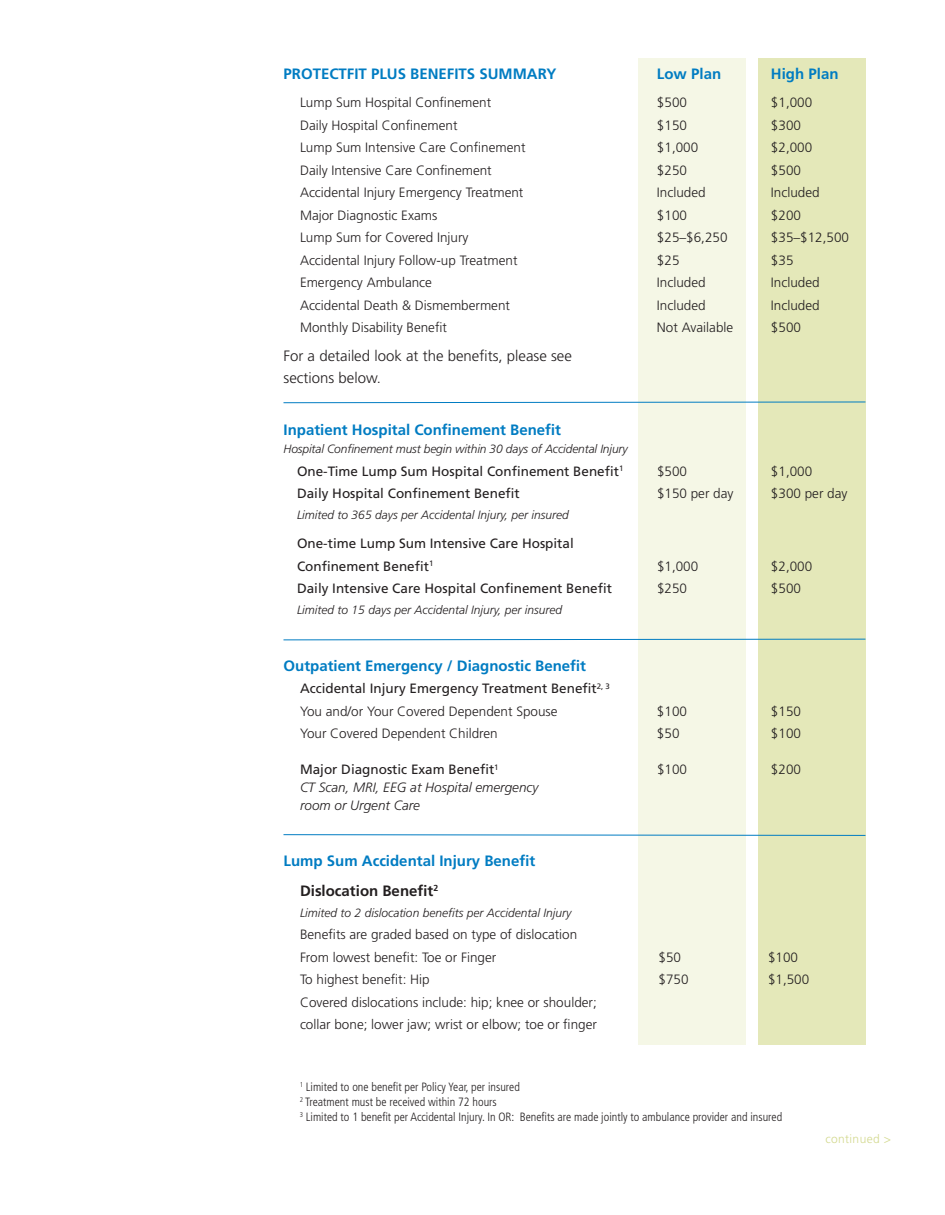
<style>
.page{position:relative;width:945px;height:1215px;background:#fff}
.page>*{position:absolute;margin:0;border:0;box-sizing:border-box;transform-origin:0 0}
.t1{font:700 15px "Frutiger LT Std";color:#007cc2}
.t2{font:300 15px/22.5px "Frutiger LT Std";color:#231f20}
.t3{font:700 15px "Frutiger LT Std";color:#231f20}
.t4{font:300 13.5px "Frutiger LT Std";color:#231f20}
.t5{font:13.5px/22.5px "Frutiger LT Std";color:#231f20}
.t6{font:italic 300 13.5px/18px "Frutiger LT Std";color:#231f20}
.t7{font:italic 300 12px "Frutiger LT Std";color:#231f20}
.t8{font:300 condensed 12px/15px "Frutiger LT Std";color:#231f20}
.t9{font:300 12px "Frutiger LT Std";letter-spacing:.03em;color:#d3d98f}
</style>
<div class="page">
<div style="left:638px;top:59px;width:108px;height:986px;background:#f5f7e6"></div>
<div style="left:758px;top:59px;width:108px;height:986px;background:#e4e8b9"></div>
<svg style="left:283px;top:401px;width:583px;height:2px"></svg>
<svg style="left:283px;top:834px;width:583px;height:2px"></svg>
<svg style="left:283px;top:638px;width:583px;height:3px"></svg>
<p class="t1" style="left:284px;top:65px;width:274px">PROTECTFIT PLUS BENEFITS SUMMARY</p>
<p class="t1" style="left:657px;top:65px;width:66px">Low Plan</p>
<p class="t1" style="left:771px;top:65px;width:69px">High Plan</p>
<p class="t4" style="left:300px;top:95px;width:193px">Lump Sum Hospital Confinement</p>
<p class="t4" style="left:657px;top:95px;width:32px">$500</p>
<p class="t4" style="left:771px;top:95px;width:43px">$1,000</p>
<p class="t4" style="left:300px;top:117px;width:159px">Daily Hospital Confinement</p>
<p class="t4" style="left:657px;top:117px;width:32px">$150</p>
<p class="t4" style="left:771px;top:117px;width:32px">$300</p>
<p class="t4" style="left:300px;top:140px;width:227px">Lump Sum Intensive Care Confinement</p>
<p class="t4" style="left:657px;top:140px;width:43px">$1,000</p>
<p class="t4" style="left:771px;top:140px;width:43px">$2,000</p>
<p class="t4" style="left:300px;top:162px;width:193px">Daily Intensive Care Confinement</p>
<p class="t4" style="left:657px;top:162px;width:32px">$250</p>
<p class="t4" style="left:771px;top:162px;width:32px">$500</p>
<p class="t4" style="left:300px;top:185px;width:225px">Accidental Injury Emergency Treatment</p>
<p class="t4" style="left:657px;top:185px;width:50px">Included</p>
<p class="t4" style="left:771px;top:185px;width:50px">Included</p>
<p class="t4" style="left:300px;top:207px;width:139px">Major Diagnostic Exams</p>
<p class="t4" style="left:657px;top:207px;width:32px">$100</p>
<p class="t4" style="left:771px;top:207px;width:32px">$200</p>
<p class="t4" style="left:300px;top:230px;width:170px">Lump Sum for Covered Injury</p>
<p class="t4" style="left:657px;top:230px;width:72px">$25–$6,250</p>
<p class="t4" style="left:771px;top:230px;width:80px">$35–$12,500</p>
<p class="t4" style="left:300px;top:252px;width:219px">Accidental Injury Follow-up Treatment</p>
<p class="t4" style="left:657px;top:252px;width:24px">$25</p>
<p class="t4" style="left:771px;top:252px;width:24px">$35</p>
<p class="t4" style="left:300px;top:275px;width:134px">Emergency Ambulance</p>
<p class="t4" style="left:657px;top:275px;width:50px">Included</p>
<p class="t4" style="left:771px;top:275px;width:50px">Included</p>
<p class="t4" style="left:300px;top:297px;width:212px">Accidental Death &amp; Dismemberment</p>
<p class="t4" style="left:657px;top:297px;width:50px">Included</p>
<p class="t4" style="left:771px;top:297px;width:50px">Included</p>
<p class="t4" style="left:300px;top:320px;width:149px">Monthly Disability Benefit</p>
<p class="t4" style="left:657px;top:320px;width:78px">Not Available</p>
<p class="t4" style="left:771px;top:320px;width:32px">$500</p>
<p class="t2" style="left:284px;top:345px;width:290px">For a detailed look at the benefits, please see sections below.</p>
<p class="t1" style="left:284px;top:421px;width:279px">Inpatient Hospital Confinement Benefit</p>
<p class="t7" style="left:284px;top:442px;width:346px">Hospital Confinement must begin within 30 days of Accidental Injury</p>
<p class="t5" style="left:297px;top:460px;width:328px">One-Time Lump Sum Hospital Confinement Benefit<sup>1</sup></p>
<p class="t4" style="left:657px;top:463px;width:32px">$500</p>
<p class="t4" style="left:771px;top:463px;width:43px">$1,000</p>
<p class="t5" style="left:297px;top:482px;width:224px">Daily Hospital Confinement Benefit</p>
<p class="t4" style="left:657px;top:486px;width:78px">$150 per day</p>
<p class="t4" style="left:771px;top:486px;width:78px">$300 per day</p>
<p class="t7" style="left:297px;top:508px;width:273px">Limited to 365 days per Accidental Injury, per insured</p>
<p class="t5" style="left:297px;top:533px;width:278px">One-time Lump Sum Intensive Care Hospital<br>Confinement Benefit<sup>1</sup></p>
<p class="t4" style="left:657px;top:559px;width:43px">$1,000</p>
<p class="t4" style="left:771px;top:559px;width:43px">$2,000</p>
<p class="t5" style="left:297px;top:578px;width:317px">Daily Intensive Care Hospital Confinement Benefit</p>
<p class="t4" style="left:657px;top:581px;width:32px">$250</p>
<p class="t4" style="left:771px;top:581px;width:32px">$500</p>
<p class="t7" style="left:297px;top:603px;width:267px">Limited to 15 days per Accidental Injury, per insured</p>
<p class="t1" style="left:284px;top:657px;width:304px">Outpatient Emergency / Diagnostic Benefit</p>
<p class="t5" style="left:300px;top:677px;width:311px">Accidental Injury Emergency Treatment Benefit<sup>2,</sup> <sup>3</sup></p>
<p class="t4" style="left:300px;top:703px;width:259px">You and/or Your Covered Dependent Spouse</p>
<p class="t4" style="left:657px;top:703px;width:32px">$100</p>
<p class="t4" style="left:771px;top:703px;width:32px">$150</p>
<p class="t4" style="left:300px;top:726px;width:199px">Your Covered Dependent Children</p>
<p class="t4" style="left:657px;top:726px;width:24px">$50</p>
<p class="t4" style="left:771px;top:726px;width:32px">$100</p>
<p class="t5" style="left:300px;top:758px;width:200px">Major Diagnostic Exam Benefit<sup>1</sup></p>
<p class="t4" style="left:657px;top:762px;width:32px">$100</p>
<p class="t4" style="left:771px;top:762px;width:32px">$200</p>
<p class="t6" style="left:300px;top:779px;width:240px">CT Scan, MRI, EEG at Hospital emergency room or Urgent Care</p>
<p class="t1" style="left:284px;top:852px;width:253px">Lump Sum Accidental Injury Benefit</p>
<p class="t3" style="left:300px;top:882px;width:140px">Dislocation Benefit<sup>2</sup></p>
<p class="t7" style="left:300px;top:906px;width:273px">Limited to 2 dislocation benefits per Accidental Injury</p>
<p class="t4" style="left:300px;top:927px;width:279px">Benefits are graded based on type of dislocation</p>
<p class="t4" style="left:300px;top:949px;width:198px">From lowest benefit: Toe or Finger</p>
<p class="t4" style="left:659px;top:949px;width:24px">$50</p>
<p class="t4" style="left:768px;top:949px;width:32px">$100</p>
<p class="t4" style="left:300px;top:972px;width:131px">To highest benefit: Hip</p>
<p class="t4" style="left:659px;top:972px;width:32px">$750</p>
<p class="t4" style="left:768px;top:972px;width:43px">$1,500</p>
<p class="t4" style="left:300px;top:994px;width:298px">Covered dislocations include: hip; knee or shoulder;</p>
<p class="t4" style="left:300px;top:1017px;width:299px">collar bone; lower jaw; wrist or elbow; toe or finger</p>
<p class="t8" style="left:300px;top:1080px;width:484px"><sup>1</sup> Limited to one benefit per Policy Year, per insured<br><sup>2</sup> Treatment must be received within 72 hours<br><sup>3</sup> Limited to 1 benefit per Accidental Injury. In OR: Benefits are made jointly to ambulance provider and insured</p>
<p class="t9" style="left:826px;top:1132px;width:67px">continued &gt;</p>
</div>
